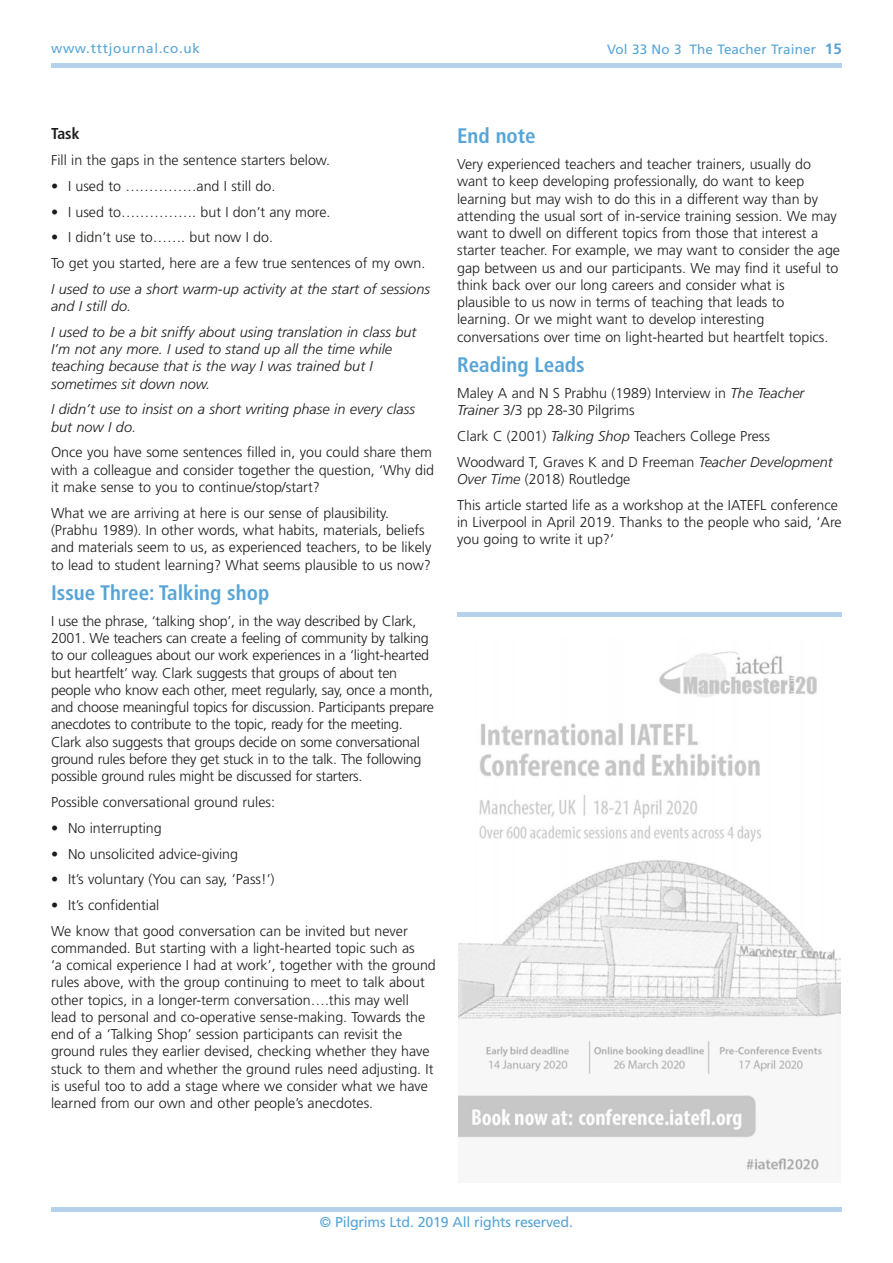
<style>
.page{position:relative;width:893px;height:1263px;background:#fff}
.page>*{position:absolute;margin:0;border:0;box-sizing:border-box;transform-origin:0 0}
.t1{font:700 condensed 21px "Frutiger";color:#57a5d7}
.t2{font:700 condensed 15.75px "Frutiger";color:#1d1d1b}
.t3{font:300 14.25px/17.2px "Frutiger";color:#1d1d1b}
.t4{font:300 14.25px/17.2px "Frutiger";letter-spacing:-.02em;color:#1d1d1b}
.t5{font:italic 300 14.25px/17.2px "Frutiger";color:#1d1d1b}
.t6{font:14.25px "Frutiger";letter-spacing:-.02em;color:#57a5d7}
.t7{font:13.5px "Frutiger";letter-spacing:.01em;color:#57a5d7}
.t8{font:13.5px "Frutiger";letter-spacing:.055em;color:#57a5d7}
.s1{font-weight:700;font-size:15px}
.s2{font-style:italic}
</style>
<div class="page">
<hr style="left:51px;top:64px;width:791px;height:4px;background:#b5d1ec">
<hr style="left:51px;top:1208px;width:791px;height:4px;background:#b5d1ec">
<div style="left:457px;top:612px;width:385px;height:5px;background:#b5d1ec"></div>
<img style="left:458px;top:651px;width:383px;height:520px">
<p class="t8" style="left:51px;top:43px;width:150px">www.tttjournal.co.uk</p>
<p class="t7" style="left:607px;top:44px;width:236px">Vol 33 No 3 The Teacher Trainer <span class="s1">15</span></p>
<p class="t2" style="left:51px;top:128px;width:30px">Task</p>
<p class="t3" style="left:51px;top:153px;width:281px">Fill in the gaps in the sentence starters below.</p>
<p class="t3" style="left:51px;top:178px;width:226px">• I used to ……………and I still do.</p>
<p class="t3" style="left:51px;top:204px;width:281px">• I used to……………. but I don’t any more.</p>
<p class="t3" style="left:51px;top:226px;width:376px;line-height:25.8px">• I didn’t use to……. but now I do.<br>To get you started, here are a few true sentences of my own.</p>
<p class="t5" style="left:51px;top:281px;width:381px">I used to use a short warm-up activity at the start of sessions and I still do.</p>
<p class="t5" style="left:51px;top:324px;width:367px">I used to be a bit sniffy about using translation in class but I’m not any more. I used to stand up all the time while teaching because that is the way I was trained but I sometimes sit down now.</p>
<p class="t5" style="left:51px;top:402px;width:366px">I didn’t use to insist on a short writing phase in every class but now I do.</p>
<p class="t3" style="left:51px;top:445px;width:385px">Once you have some sentences filled in, you could share them with a colleague and consider together the question, ‘Why did it make sense to you to continue/stop/start?</p>
<p class="t3" style="left:51px;top:505px;width:382px">What we are arriving at here is our sense of plausibility. (Prabhu 1989). In other words, what habits, materials, beliefs and materials seem to us, as experienced teachers, to be likely to lead to student learning? What seems plausible to us now?</p>
<h1 class="t1" style="left:51px;top:584px;width:220px">Issue Three: Talking shop</h1>
<p class="t4" style="left:51px;top:613px;width:384px">I use the phrase, ‘talking shop’, in the way described by Clark, 2001. We teachers can create a feeling of community by talking to our colleagues about our work experiences in a ‘light-hearted but heartfelt’ way. Clark suggests that groups of about ten people who know each other, meet regularly, say, once a month, and choose meaningful topics for discussion. Participants prepare anecdotes to contribute to the topic, ready for the meeting.<br>Clark also suggests that groups decide on some conversational ground rules before they get stuck in to the talk. The following possible ground rules might be discussed for starters.</p>
<p class="t3" style="left:51px;top:794px;width:225px">Possible conversational ground rules:</p>
<p class="t3" style="left:51px;top:820px;width:112px">• No interrupting</p>
<p class="t3" style="left:51px;top:846px;width:189px">• No unsolicited advice-giving</p>
<p class="t3" style="left:51px;top:872px;width:225px">• It’s voluntary (You can say, ‘Pass!’)</p>
<p class="t3" style="left:51px;top:893px;width:358px;line-height:25.8px">• It’s confidential<br>We know that good conversation can be invited but never</p>
<p class="t3" style="left:51px;top:940px;width:386px">commanded. But starting with a light-hearted topic such as<br>‘a comical experience I had at work’, together with the ground rules above, with the group continuing to meet to talk about other topics, in a longer-term conversation….this may well lead to personal and co-operative sense-making. Towards the end of a ‘Talking Shop’ session participants can revisit the ground rules they earlier devised, checking whether they have stuck to them and whether the ground rules need adjusting. It is useful too to add a stage where we consider what we have learned from our own and other people’s anecdotes.</p>
<h1 class="t1" style="left:457px;top:128px;width:80px">End note</h1>
<p class="t3" style="left:457px;top:157px;width:384px">Very experienced teachers and teacher trainers, usually do want to keep developing professionally, do want to keep learning but may wish to do this in a different way than by attending the usual sort of in-service training session. We may want to dwell on different topics from those that interest a starter teacher. For example, we may want to consider the age gap between us and our participants. We may find it useful to think back over our long careers and consider what is plausible to us now in terms of teaching that leads to learning. Or we might want to develop interesting conversations over time on light-hearted but heartfelt topics.</p>
<h1 class="t1" style="left:457px;top:356px;width:129px">Reading Leads</h1>
<p class="t3" style="left:457px;top:386px;width:349px">Maley A and N S Prabhu (1989) Interview in <span class="s2">The Teacher<br>Trainer</span> 3/3 pp 28-30 Pilgrims</p>
<p class="t3" style="left:457px;top:424px;width:377px;line-height:25.8px">Clark C (2001) <span class="s2">Talking Shop</span> Teachers College Press<br>Woodward T, Graves K and D Freeman <span class="s2">Teacher Development</span></p>
<p class="t3" style="left:457px;top:467px;width:382px;line-height:25.8px"><span class="s2">Over Time</span> (2018) Routledge<br>This article started life as a workshop at the IATEFL conference</p>
<p class="t3" style="left:457px;top:515px;width:386px">in Liverpool in April 2019. Thanks to the people who said, ‘Are you going to write it up?’</p>
<p class="t6" style="left:320px;top:1216px;width:255px">© Pilgrims Ltd. 2019 All rights reserved.</p>
</div>
